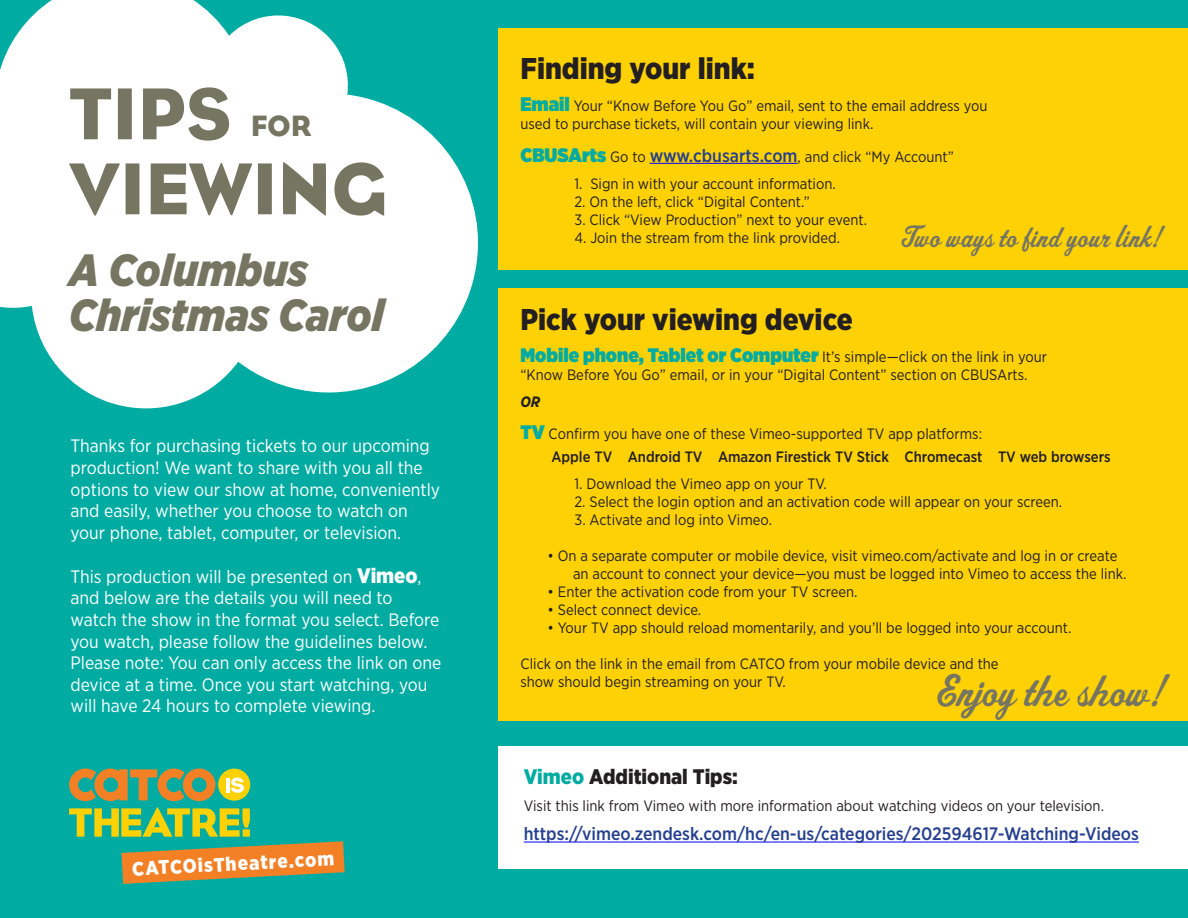
<style>
.page{position:relative;width:1188px;height:918px;background:#00aca2}
.page>*{position:absolute;margin:0;border:0;box-sizing:border-box;transform-origin:0 0}
.t1{font:75px/75px "Bureau Eagle";color:#767561}
.t2{font:italic 900 45px/45px "Gotham Narrow";color:#767561}
.List_Paragraph{font:45px "Spoleto";color:#767561}
.t3{font:900 30px "Gotham Narrow";color:#231f20}
.t4{font:30px "Spoleto";color:#767561}
.t5{font:900 21px "Gotham Narrow";color:#231f20}
.t6{font:900 19.5px "Gotham Narrow";color:#fff}
.t7{font:18px/21.6px "Gotham Narrow";color:#fff}
.t8{font:500 18px "Gotham Narrow";color:#253f8e}
.List_Paragraph-2{font:15px/18px "Gotham Narrow";color:#231f20}
.List_Paragraph-3{font:500 15px "Gotham Narrow";color:#231f20}
.t9{font:italic 700 15px "Gotham Narrow";color:#231f20}
.s1{font-size:30px}
.s2{font-weight:900;font-size:21px}
.s3{font-weight:900;font-size:19.5px;color:#00aca2}
.s4{font-weight:500;font-size:18px;color:#253f8e}
.s5{color:#00aca2}
</style>
<div class="page">
<div style="left:218px;top:769px;width:32px;height:32px;background:#fed105;border-radius:50%"></div>
<hr style="left:226px;top:778px;width:4px;height:14px;background:#fff">
<svg style="left:231px;top:778px;width:13px;height:15px"></svg>
<svg style="left:69px;top:769px;width:147px;height:32px"></svg>
<svg style="left:69px;top:807px;width:276px;height:77px"></svg>
<div style="left:498px;top:28px;width:690px;height:242px;background:#fed105"></div>
<div style="left:498px;top:288px;width:690px;height:432px;background:#fed105"></div>
<svg style="left:0;top:0;width:478px;height:409px;fill:#fff"></svg>
<hr style="left:650px;top:163px;width:148px;height:1px;background:#00f">
<div style="left:498px;top:746px;width:690px;height:123px;background:#fff"></div>
<hr style="left:524px;top:842px;width:615px;height:1px;background:#00f">
<p class="t1" style="left:69px;top:76px;width:319px">TIPS <span class="s1">FOR<br></span>VIEWING</p>
<p class="t2" style="left:69px;top:248px;width:316px">A Columbus<br>Christmas Carol</p>
<p class="t7" style="left:70px;top:435px;width:371px">Thanks for purchasing tickets to our upcoming production! We want to share with you all the options to view our show at home, conveniently and easily, whether you choose to watch on your phone, tablet, computer, or television.</p>
<p class="t7" style="left:70px;top:565px;width:372px">This production will be presented on <span class="s2">Vimeo</span>, and below are the details you will need to watch the show in the format you select. Before you watch, please follow the guidelines below.<br>Please note: You can only access the link on one device at a time. Once you start watching, you will have 24 hours to complete viewing.</p>
<p class="t6" style="left:132px;top:856px;width:204px;rotate:-3deg">CATCOisTheatre.com</p>
<p class="t3" style="left:520px;top:48px;width:236px">Finding your link:</p>
<p class="List_Paragraph-2" style="left:520px;top:97px;width:469px"><span class="s3">Email</span> Your “Know Before You Go” email, sent to the email address you used to purchase tickets, will contain your viewing link.</p>
<p class="List_Paragraph-2" style="left:520px;top:147px;width:435px"><span class="s3">CBUSArts</span> Go to <span class="s4">www.cbusarts.com</span>, and click “My Account”</p>
<p class="List_Paragraph-2" style="left:574px;top:174px;width:263px">1. Sign in with your account information.</p>
<p class="List_Paragraph-2" style="left:574px;top:192px;width:237px">2. On the left, click “Digital Content.”</p>
<p class="List_Paragraph-2" style="left:574px;top:210px;width:294px">3. Click “View Production” next to your event.</p>
<p class="List_Paragraph-2" style="left:574px;top:228px;width:267px">4. Join the stream from the link provided.</p>
<p class="t4" style="left:900px;top:219px;width:261px">Two ways to find your link!</p>
<p class="t3" style="left:520px;top:299px;width:334px">Pick your viewing device</p>
<p class="List_Paragraph-2" style="left:520px;top:347px;width:528px"><span class="s3">Mobile phone, Tablet or Computer</span> It’s simple—click on the link in your “Know Before You Go” email, or in your “Digital Content” section on CBUSArts.</p>
<p class="t9" style="left:520px;top:392px;width:21px">OR</p>
<p class="List_Paragraph-2" style="left:520px;top:425px;width:463px"><span class="s3">TV</span> Confirm you have one of these Vimeo-supported TV app platforms:</p>
<p class="List_Paragraph-3" style="left:551px;top:447px;width:561px">Apple TV Android TV Amazon Firestick TV Stick Chromecast TV web browsers</p>
<p class="List_Paragraph-2" style="left:574px;top:474px;width:254px">1. Download the Vimeo app on your TV.</p>
<p class="List_Paragraph-2" style="left:574px;top:492px;width:489px">2. Select the login option and an activation code will appear on your screen.</p>
<p class="List_Paragraph-2" style="left:574px;top:510px;width:199px">3. Activate and log into Vimeo.</p>
<p class="List_Paragraph-2" style="left:573px;top:546px;width:555px;text-indent:-26px">• On a separate computer or mobile device, visit vimeo.com/activate and log in or create an account to connect your device—you must be logged into Vimeo to access the link.</p>
<p class="List_Paragraph-2" style="left:548px;top:582px;width:312px">• Enter the activation code from your TV screen.</p>
<p class="List_Paragraph-2" style="left:548px;top:600px;width:155px">• Select connect device.</p>
<p class="List_Paragraph-2" style="left:548px;top:618px;width:525px">• Your TV app should reload momentarily, and you’ll be logged into your account.</p>
<p class="List_Paragraph-2" style="left:520px;top:654px;width:480px">Click on the link in the email from CATCO from your mobile device and the show should begin streaming on your TV.</p>
<p class="List_Paragraph" style="left:935px;top:663px;width:229px">Enjoy the show!</p>
<p class="t5" style="left:524px;top:763px;width:216px"><span class="s5">Vimeo</span> Additional Tips:</p>
<p class="List_Paragraph-2" style="left:524px;top:797px;width:582px">Visit this link from Vimeo with more information about watching videos on your television.</p>
<p class="t8" style="left:524px;top:823px;width:617px">https://vimeo.zendesk.com/hc/en-us/categories/202594617-Watching-Videos</p>
</div>
